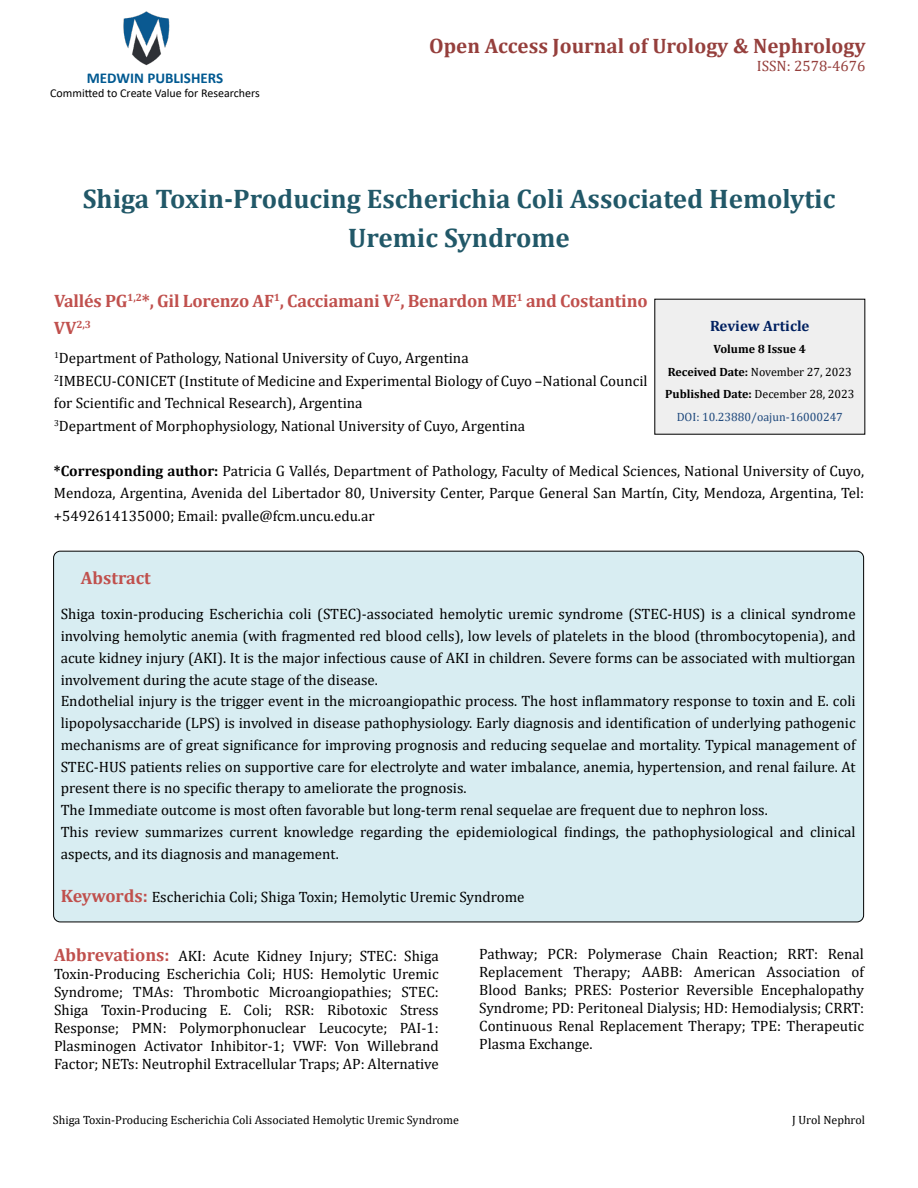
<style>
.page{position:relative;width:918px;height:1188px;background:#fff}
.page>*{position:absolute;margin:0;border:0;box-sizing:border-box;transform-origin:0 0}
.t1{font:700 27px/39px "Cambria";color:#215868;text-align:center}
.t2{font:700 21px "Cambria";color:#953f3c}
.t3{font:700 18px "Cambria";letter-spacing:-.01em;color:#c0504d}
.t4{font:15px/21.8px "Cambria";color:#000;text-align:justify}
.t5{font:700 15px "Calibri";color:#005991}
.t6{font:15px "Cambria";color:#953f3c}
.t7{font:700 15px "Cambria";color:#002060}
.t8{font:700 12px/22.5px "Cambria";color:#000;text-align:center}
.t9{font:12px "Cambria";color:#000}
.t10{font:12px "Calibri";color:#000}
.t11{font:700 10.5px "Cambria";color:#c0504d}
.s1{font-size:18px}
.s2{font-weight:700}
.s3{font-weight:400}
.s4{font-weight:400;color:#1f497d}
.s5{font-weight:700;font-size:18px;color:#c0504d}
</style>
<div class="page">
<img style="left:123px;top:11px;width:47px;height:55px">
<div style="left:655px;top:299px;width:210px;height:135px;background:#efefef"></div>
<div style="left:54px;top:551px;width:810px;height:371px;background:#d8edf2;border-radius:7px"></div>
<p class="t5" style="left:87px;top:67px;width:138px">MEDWIN PUBLISHERS</p>
<p class="t10" style="left:50px;top:85px;width:211px">Committed to Create Value for Researchers</p>
<h2 class="t2" style="left:429px;top:31px;width:438px">Open Access Journal of Urology &amp; Nephrology</h2>
<p class="t6" style="left:757px;top:57px;width:110px">ISSN: 2578-4676</p>
<h1 class="t1" style="left:83px;top:178px;width:754px">Shiga Toxin-Producing Escherichia Coli Associated Hemolytic<br>Uremic Syndrome</h1>
<p class="t3" style="left:54px;top:288px;width:595px">Vallés PG<sup>1,2</sup>*, Gil Lorenzo AF<sup>1</sup>, Cacciamani V<sup>2</sup>, Benardon ME<sup>1</sup> and Costantino</p>
<p class="t11" style="left:54px;top:317px;width:39px"><span class="s1">VV</span>2,3</p>
<p class="t4" style="left:54px;top:347px;width:595px;line-height:22.5px;text-align:left"><sup>1</sup>Department of Pathology, National University of Cuyo, Argentina<br><sup>2</sup>IMBECU-CONICET (Institute of Medicine and Experimental Biology of Cuyo –National Council for Scientific and Technical Research), Argentina<br><sup>3</sup>Department of Morphophysiology, National University of Cuyo, Argentina</p>
<p class="t4" style="left:54px;top:459px;width:812px;line-height:22.5px"><span class="s2">*Corresponding author:</span> Patricia G Vallés, Department of Pathology, Faculty of Medical Sciences, National University of Cuyo, Mendoza, Argentina, Avenida del Libertador 80, University Center, Parque General San Martín, City, Mendoza, Argentina, Tel: +5492614135000; Email: pvalle@fcm.uncu.edu.ar</p>
<p class="t7" style="left:710px;top:315px;width:101px">Review Article</p>
<p class="t8" style="left:665px;top:337px;width:191px">Volume 8 Issue 4<br>Received Date: <span class="s3">November 27, 2023<br></span>Published Date: <span class="s3">December 28, 2023<br></span><span class="s4">DOI: 10.23880/oajun-16000247</span></p>
<p class="t3" style="left:81px;top:565px;width:71px">Abstract</p>
<p class="t4" style="left:61px;top:603px;width:797px;text-align:left">Shiga toxin-producing Escherichia coli (STEC)-associated hemolytic uremic syndrome (STEC-HUS) is a clinical syndrome involving hemolytic anemia (with fragmented red blood cells), low levels of platelets in the blood (thrombocytopenia), and acute kidney injury (AKI). It is the major infectious cause of AKI in children. Severe forms can be associated with multiorgan involvement during the acute stage of the disease.<br>Endothelial injury is the trigger event in the microangiopathic process. The host inflammatory response to toxin and E. coli lipopolysaccharide (LPS) is involved in disease pathophysiology. Early diagnosis and identification of underlying pathogenic mechanisms are of great significance for improving prognosis and reducing sequelae and mortality. Typical management of STEC-HUS patients relies on supportive care for electrolyte and water imbalance, anemia, hypertension, and renal failure. At present there is no specific therapy to ameliorate the prognosis.<br>The Immediate outcome is most often favorable but long-term renal sequelae are frequent due to nephron loss.<br>This review summarizes current knowledge regarding the epidemiological findings, the pathophysiological and clinical aspects, and its diagnosis and management.</p>
<p class="t4" style="left:61px;top:886px;width:465px"><span class="s5">Keywords:</span> Escherichia Coli; Shiga Toxin; Hemolytic Uremic Syndrome</p>
<p class="t4" style="left:54px;top:947px;width:386px;line-height:18px"><span class="s5">Abbrevations:</span> AKI: Acute Kidney Injury; STEC: Shiga Toxin-Producing Escherichia Coli; HUS: Hemolytic Uremic Syndrome; TMAs: Thrombotic Microangiopathies; STEC:<br>Shiga Toxin-Producing E. Coli; RSR: Ribotoxic Stress Response; PMN: Polymorphonuclear Leucocyte; PAI-1:<br>Plasminogen Activator Inhibitor-1; VWF: Von Willebrand Factor; NETs: Neutrophil Extracellular Traps; AP: Alternative</p>
<p class="t4" style="left:479px;top:945px;width:386px;line-height:18px">Pathway; PCR: Polymerase Chain Reaction; RRT: Renal Replacement Therapy; AABB: American Association of Blood Banks; PRES: Posterior Reversible Encephalopathy Syndrome; PD: Peritoneal Dialysis; HD: Hemodialysis; CRRT:<br>Continuous Renal Replacement Therapy; TPE: Therapeutic Plasma Exchange.</p>
<p class="t9" style="left:53px;top:1113px;width:408px">Shiga Toxin-Producing Escherichia Coli Associated Hemolytic Uremic Syndrome</p>
<p class="t9" style="left:792px;top:1113px;width:74px">J Urol Nephrol</p>
</div>
